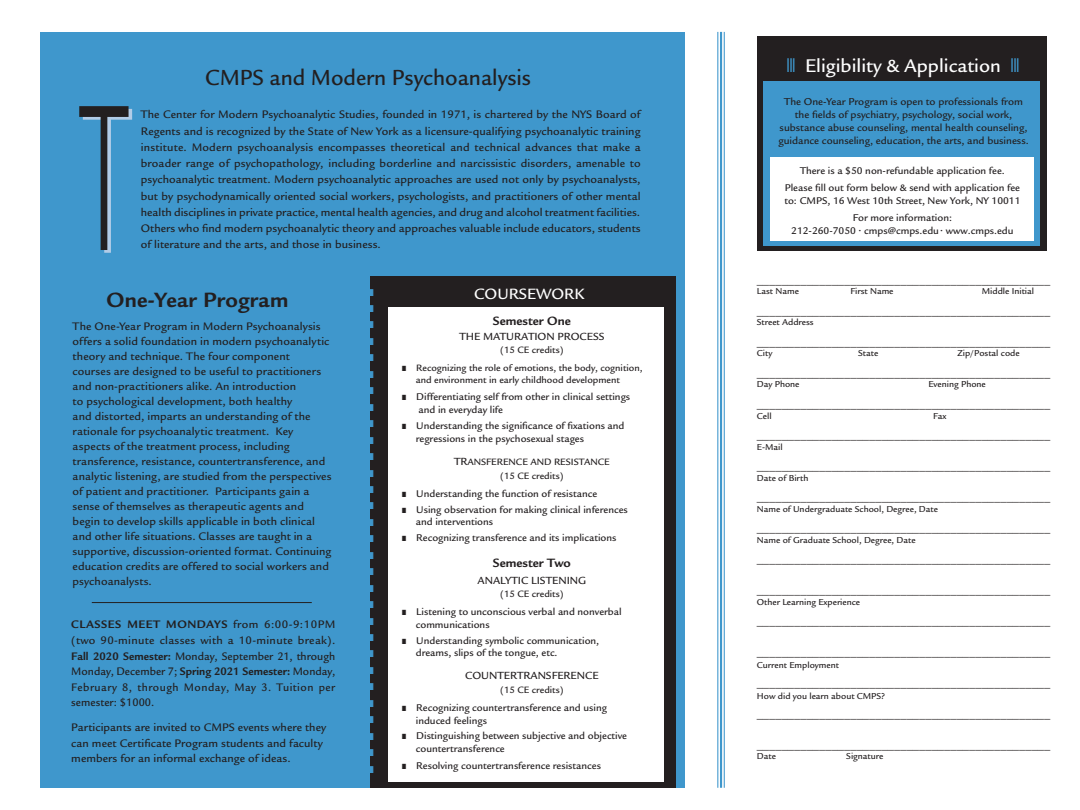
<style>
.page{position:relative;width:1080px;height:810px;background:#fff}
.page>*{position:absolute;margin:0;border:0;box-sizing:border-box;transform-origin:0 0}
.t1{font:300 203.75px "Imago";color:#231f20;scale:.5 1}
.t2{font:500 23.75px "Legacy Sans";color:#231f20;scale:.95 1}
.t3{font:700 22.5px "Legacy Sans";letter-spacing:.01em;color:#231f20}
.t4{font:500 20px "Legacy Sans";color:#fff}
.t5{font:500 16.25px "Legacy Sans";color:#fff}
.t6{font:700 13.12px "Legacy Sans";color:#231f20}
.t7{font:700 12.5px "Legacy Sans";color:#231f20}
.t8{font:500 12.5px "Legacy Sans";color:#231f20}
.t9{font:500 11.88px/15px "Legacy Sans";letter-spacing:.01em;color:#231f20;text-align:justify}
.t10{font:500 11.25px "Legacy Sans";color:#231f20}
.t11{font:500 10.88px/13px "Legacy Sans";color:#231f20;text-align:center}
.t12{font:500 10.62px/12.8px "Legacy Sans";color:#231f20}
.t13{font:500 10px/12px "Legacy Sans";color:#231f20}
.t14{font:10px/16.5px "Zapf Dingbats ITC";color:#3f97cc;text-align:justify}
.t15{font:500 9.38px "Legacy Sans";color:#231f20}
.s1{font-weight:700}
.s2{font-size:11.25px}
</style>
<div class="page">
<div style="left:40px;top:33px;width:645px;height:755px;background:#3f97cc"></div>
<div style="left:757px;top:36px;width:290px;height:215px;background:#231f20"></div>
<div style="left:763px;top:81px;width:277px;height:165px;background:#3f97cc"></div>
<div style="left:770px;top:157px;width:264px;height:84px;background:#fff"></div>
<hr style="left:717px;top:32px;width:1px;height:756px;background:#3f97cc">
<hr style="left:720px;top:32px;width:2px;height:756px;background:#3f97cc">
<hr style="left:724px;top:32px;width:1px;height:756px;background:#3f97cc">
<div style="left:370px;top:276px;width:306px;height:512px;background:#231f20"></div>
<div style="left:388px;top:308px;width:275px;height:474px;background:#fff"></div>
<hr style="left:92px;top:602px;width:220px;height:1px;background:#231f20">
<h1 class="t1" style="left:79px;top:66px;width:99px">T</h1>
<h2 class="t2" style="left:205px;top:64px;width:344px">CMPS and Modern Psychoanalysis</h2>
<p class="t9" style="left:141px;top:107px;width:501px;line-height:16.2px">The Center for Modern Psychoanalytic Studies, founded in 1971, is chartered by the NYS Board of Regents and is recognized by the State of New York as a licensure-qualifying psychoanalytic training institute. Modern psychoanalysis encompasses theoretical and technical advances that make a broader range of psychopathology, including borderline and narcissistic disorders, amenable to psychoanalytic treatment. Modern psychoanalytic approaches are used not only by psychoanalysts, but by psychodynamically oriented social workers, psychologists, and practitioners of other mental health disciplines in private practice, mental health agencies, and drug and alcohol treatment facilities.<br>Others who find modern psychoanalytic theory and approaches valuable include educators, students of literature and the arts, and those in business.</p>
<h3 class="t3" style="left:107px;top:287px;width:183px">One-Year Program</h3>
<p class="t9" style="left:73px;top:319px;width:261px;text-align:left">The One-Year Program in Modern Psychoanalysis offers a solid foundation in modern psychoanalytic theory and technique. The four component<br>courses are designed to be useful to practitioners and non-practitioners alike. An introduction<br>to psychological development, both healthy<br>and distorted, imparts an understanding of the rationale for psychoanalytic treatment. Key aspects of the treatment process, including transference, resistance, countertransference, and analytic listening, are studied from the perspectives of patient and practitioner. Participants gain a sense of themselves as therapeutic agents and begin to develop skills applicable in both clinical and other life situations. Classes are taught in a supportive, discussion-oriented format. Continuing education credits are offered to social workers and psychoanalysts.</p>
<p class="t9" style="left:71px;top:617px;width:266px;line-height:15.6px"><span class="s1">CLASSES MEET MONDAYS</span> from 6:00-9:10PM (two 90-minute classes with a 10-minute break).<br><span class="s1">Fall 2020 Semester:</span> Monday, September 21, through Monday, December 7; <span class="s1">Spring 2021 Semester:</span> Monday, February 8, through Monday, May 3. Tuition per semester: $1000.</p>
<p class="t9" style="left:71px;top:720px;width:256px;line-height:15.6px;text-align:left">Participants are invited to CMPS events where they can meet Certificate Program students and faculty members for an informal exchange of ideas.</p>
<p class="t14" style="left:366px;top:284px;width:9px">■ ■ ■ ■ ■ ■ ■ ■ ■ ■ ■ ■ ■ ■ ■ ■ ■ ■ ■ ■ ■ ■ ■ ■ ■ ■ ■ ■ ■ ■</p>
<h3 class="t5" style="left:474px;top:285px;width:112px">COURSEWORK</h3>
<p class="t6" style="left:493px;top:313px;width:79px">Semester One</p>
<p class="t10" style="left:459px;top:330px;width:147px">THE MATURATION PROCESS</p>
<p class="t13" style="left:500px;top:344px;width:65px">(15 CE credits)</p>
<p class="t13" style="left:416px;top:362px;width:228px;text-indent:-13px">■ Recognizing the role of emotions, the body, cognition, and environment in early childhood development</p>
<p class="t12" style="left:418px;top:390px;width:213px;text-indent:-16px">■ Differentiating self from other in clinical settings and in everyday life</p>
<p class="t12" style="left:416px;top:420px;width:210px;text-indent:-13px">■ Understanding the significance of fixations and regressions in the psychosexual stages</p>
<p class="t13" style="left:454px;top:454px;width:157px;line-height:14.2px;text-align:center"><span class="s2">TR</span>ANSFERENCE AND RESISTANCE (15 CE credits)</p>
<p class="t12" style="left:402px;top:487px;width:196px">■ Understanding the function of resistance</p>
<p class="t12" style="left:416px;top:503px;width:214px;text-indent:-13px">■ Using observation for making clinical inferences and interventions</p>
<p class="t12" style="left:402px;top:532px;width:216px">■ Recognizing transference and its implications</p>
<p class="t6" style="left:493px;top:555px;width:80px">Semester Two</p>
<p class="t10" style="left:478px;top:574px;width:110px">ANALYTIC LISTENING</p>
<p class="t13" style="left:500px;top:588px;width:65px">(15 CE credits)</p>
<p class="t12" style="left:416px;top:605px;width:207px;text-indent:-13px">■ Listening to unconscious verbal and nonverbal communications</p>
<p class="t12" style="left:416px;top:634px;width:185px;text-indent:-13px">■ Understanding symbolic communication, dreams, slips of the tongue, etc.</p>
<p class="t10" style="left:465px;top:669px;width:135px">COUNTERTRANSFERENCE</p>
<p class="t13" style="left:500px;top:684px;width:65px">(15 CE credits)</p>
<p class="t12" style="left:416px;top:701px;width:193px;text-indent:-13px">■ Recognizing countertransference and using induced feelings</p>
<p class="t12" style="left:416px;top:730px;width:213px;text-indent:-13px">■ Distinguishing between subjective and objective countertransference</p>
<p class="t12" style="left:402px;top:759px;width:200px">■ Resolving countertransference resistances</p>
<h3 class="t4" style="left:805px;top:54px;width:197px">Eligibility &amp; Application</h3>
<p class="t11" style="left:778px;top:95px;width:252px">The One-Year Program is open to professionals from the fields of psychiatry, psychology, social work, substance abuse counseling, mental health counseling, guidance counseling, education, the arts, and business.</p>
<p class="t12" style="left:785px;top:162px;width:237px;line-height:17.2px;text-align:center">There is a $50 non-refundable application fee.<br>Please fill out form below &amp; send with application fee</p>
<p class="t12" style="left:784px;top:192px;width:238px;line-height:17.2px;text-align:center">to: CMPS, 16 West 10th Street, New York, NY 10011<br>For more information:</p>
<p class="t12" style="left:791px;top:224px;width:224px">212-260-7050 • cmps@cmps.edu• www.cmps.edu</p>
<p class="t8" style="left:757px;top:273px;width:295px">_______________________________________________</p>
<p class="t7" style="left:757px;top:303px;width:295px">_______________________________________________</p>
<p class="t7" style="left:757px;top:334px;width:295px">_______________________________________________</p>
<p class="t7" style="left:757px;top:365px;width:295px">_______________________________________________</p>
<p class="t7" style="left:757px;top:396px;width:295px">_______________________________________________</p>
<p class="t7" style="left:757px;top:427px;width:295px">_______________________________________________</p>
<p class="t7" style="left:757px;top:458px;width:295px">_______________________________________________</p>
<p class="t7" style="left:757px;top:489px;width:295px">_______________________________________________</p>
<p class="t7" style="left:757px;top:520px;width:295px">_______________________________________________</p>
<p class="t7" style="left:757px;top:551px;width:295px">_______________________________________________</p>
<p class="t7" style="left:757px;top:582px;width:295px">_______________________________________________</p>
<p class="t7" style="left:757px;top:613px;width:295px">_______________________________________________</p>
<p class="t7" style="left:757px;top:644px;width:295px">_______________________________________________</p>
<p class="t7" style="left:757px;top:675px;width:295px">_______________________________________________</p>
<p class="t7" style="left:757px;top:706px;width:295px">_______________________________________________</p>
<p class="t7" style="left:757px;top:737px;width:295px">_______________________________________________</p>
<p class="t15" style="left:757px;top:285px;width:44px">Last Name</p>
<p class="t15" style="left:850px;top:285px;width:45px">First Name</p>
<p class="t15" style="left:982px;top:285px;width:54px">Middle Initial</p>
<p class="t15" style="left:757px;top:317px;width:58px">Street Address</p>
<p class="t15" style="left:757px;top:348px;width:17px">City</p>
<p class="t15" style="left:858px;top:348px;width:22px">State</p>
<p class="t15" style="left:958px;top:348px;width:64px">Zip/Postal code</p>
<p class="t15" style="left:757px;top:379px;width:44px">Day Phone</p>
<p class="t15" style="left:928px;top:379px;width:59px">Evening Phone</p>
<p class="t15" style="left:757px;top:410px;width:16px">Cell</p>
<p class="t15" style="left:933px;top:410px;width:15px">Fax</p>
<p class="t15" style="left:757px;top:442px;width:27px">E-Mail</p>
<p class="t15" style="left:757px;top:473px;width:53px">Date of Birth</p>
<p class="t15" style="left:757px;top:504px;width:183px">Name of Undergraduate School, Degree, Date</p>
<p class="t15" style="left:757px;top:535px;width:160px">Name of Graduate School, Degree, Date</p>
<p class="t15" style="left:757px;top:597px;width:105px">Other Learning Experience</p>
<p class="t15" style="left:757px;top:659px;width:84px">Current Employment</p>
<p class="t15" style="left:757px;top:690px;width:130px">How did you learn about CMPS?</p>
<p class="t15" style="left:757px;top:751px;width:21px">Date</p>
<p class="t15" style="left:846px;top:751px;width:39px">Signature</p>
</div>
